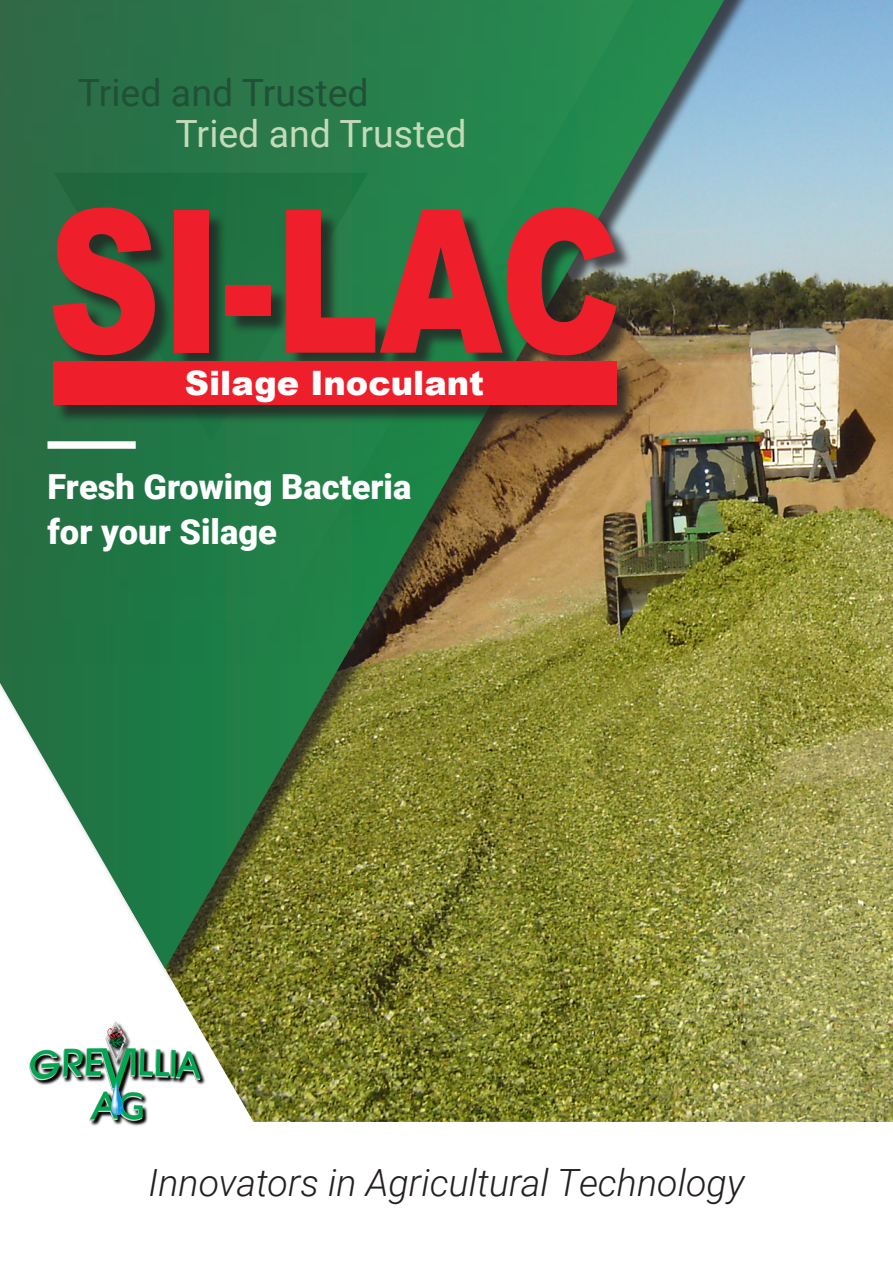
<style>
.page{position:relative;width:893px;height:1263px;background:#fff}
.page>*{position:absolute;margin:0;border:0;box-sizing:border-box;transform-origin:0 0}
.t1{font:900 199.35px "Arial";color:#ee1f2a;scale:.79 1}
.t2{font:italic 300 37.5px "Roboto";color:#231f20}
.t3{font:37.5px "Roboto";color:#205137}
.t4{font:37.5px "Roboto";color:#c4dbb8}
.t5{font:900 34.5px/45px "Roboto";color:#fff}
.t6{font:900 33.6px "Arial";color:#fff}
</style>
<div class="page">
<img style="left:334px;top:0;width:559px;height:1122px">
<img style="left:175px;top:986px;width:159px;height:136px">
<img style="left:29px;top:1020px;width:179px;height:106px">
<div style="left:0;top:0;width:754px;height:986px;background:#231f20;opacity:.75"></div>
<img style="left:0;top:0;width:737px;height:969px">
<div style="left:47px;top:441px;width:89px;height:8px;background:#fff"></div>
<div style="left:55px;top:210px;width:580px;height:214px;background:#231f20;opacity:.75"></div>
<div style="left:53px;top:362px;width:563px;height:43px;background:#ee1f2a"></div>
<p class="t3" style="left:78px;top:66px;width:292px">Tried and Trusted</p>
<p class="t4" style="left:176px;top:107px;width:292px">Tried and Trusted</p>
<p class="t1" style="left:47px;top:137px;width:729px">SI-LAC</p>
<p class="t6" style="left:185px;top:359px;width:301px">Silage Inoculant</p>
<p class="t5" style="left:47px;top:463px;width:365px">Fresh Growing Bacteria for your Silage</p>
<p class="t2" style="left:148px;top:1156px;width:597px">Innovators in Agricultural Technology</p>
</div>
